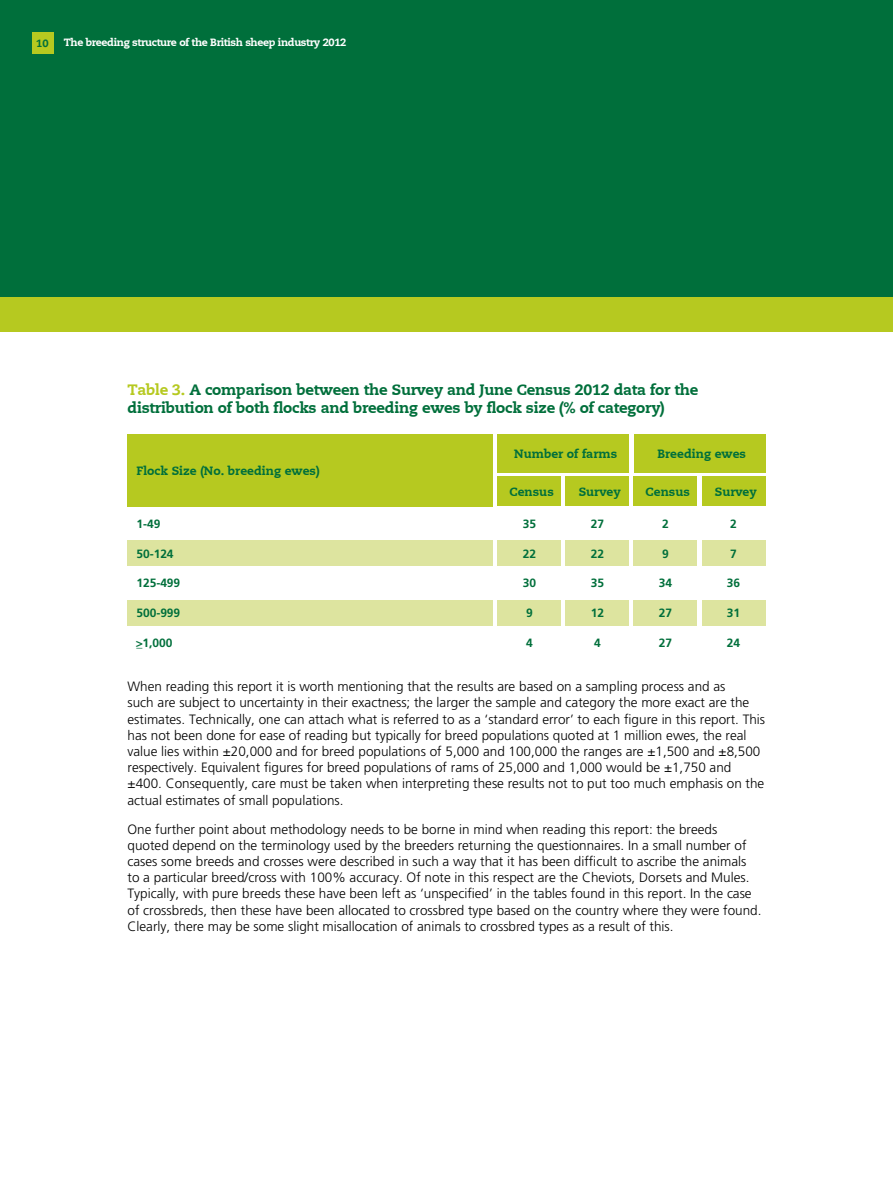
<style>
.page{position:relative;width:893px;height:1191px;background:#fff}
.page>*{position:absolute;margin:0;border:0;box-sizing:border-box;transform-origin:0 0}
.t1{font:800 15px/18px "Caecilia LT";letter-spacing:-.015em;color:#006f3b}
.t2{font:300 13.5px/16.2px "Frutiger";color:#000}
.t3{font:800 12px "Caecilia LT";color:#006f3b}
.t4{font:700 12px "Frutiger";letter-spacing:-.005em;color:#006f3b}
.t5{font:800 10.5px "Caecilia LT";letter-spacing:-.035em;color:#fff}
.t6{font:800 10.5px "Caecilia LT";color:#006f3b}
.s1{color:#b6c920}
</style>
<div class="page">
<div style="left:0;top:0;width:893px;height:302px;background:#006f3b"></div>
<div style="left:0;top:298px;width:893px;height:34px;background:#b6c920"></div>
<div style="left:32px;top:32px;width:21px;height:21px;background:#b6c920"></div>
<div style="left:634px;top:476px;width:63px;height:30px;background:#b6c920"></div>
<div style="left:702px;top:476px;width:63px;height:30px;background:#b6c920"></div>
<div style="left:128px;top:540px;width:365px;height:26px;background:#dde49f"></div>
<div style="left:634px;top:434px;width:131px;height:38px;background:#b6c920"></div>
<div style="left:634px;top:540px;width:63px;height:26px;background:#dde49f"></div>
<div style="left:702px;top:540px;width:63px;height:26px;background:#dde49f"></div>
<div style="left:497px;top:476px;width:64px;height:30px;background:#b6c920"></div>
<div style="left:566px;top:476px;width:63px;height:30px;background:#b6c920"></div>
<div style="left:497px;top:434px;width:132px;height:38px;background:#b6c920"></div>
<div style="left:128px;top:434px;width:365px;height:72px;background:#b6c920"></div>
<div style="left:497px;top:540px;width:64px;height:26px;background:#dde49f"></div>
<div style="left:566px;top:540px;width:63px;height:26px;background:#dde49f"></div>
<div style="left:128px;top:600px;width:365px;height:25px;background:#dde49f"></div>
<div style="left:634px;top:600px;width:63px;height:25px;background:#dde49f"></div>
<div style="left:702px;top:600px;width:63px;height:25px;background:#dde49f"></div>
<div style="left:497px;top:600px;width:64px;height:25px;background:#dde49f"></div>
<div style="left:566px;top:600px;width:63px;height:25px;background:#dde49f"></div>
<p class="t6" style="left:36px;top:36px;width:14px">10</p>
<p class="t5" style="left:64px;top:36px;width:284px">The breeding structure of the British sheep industry 2012</p>
<p class="t1" style="left:128px;top:380px;width:572px"><span class="s1">Table 3.</span> A comparison between the Survey and June Census 2012 data for the distribution of both flocks and breeding ewes by flock size (% of category)</p>
<p class="t3" style="left:137px;top:463px;width:185px">Flock Size (No. breeding ewes)</p>
<p class="t3" style="left:514px;top:446px;width:104px">Number of farms</p>
<p class="t3" style="left:657px;top:446px;width:90px">Breeding ewes</p>
<p class="t3" style="left:510px;top:484px;width:46px">Census</p>
<p class="t3" style="left:579px;top:484px;width:44px">Survey</p>
<p class="t4" style="left:523px;top:516px;width:15px">35</p>
<p class="t4" style="left:591px;top:516px;width:15px">27</p>
<p class="t3" style="left:646px;top:484px;width:46px">Census</p>
<p class="t3" style="left:715px;top:484px;width:44px">Survey</p>
<p class="t4" style="left:137px;top:516px;width:25px">1-49</p>
<p class="t4" style="left:662px;top:516px;width:8px">2</p>
<p class="t4" style="left:730px;top:516px;width:8px">2</p>
<p class="t4" style="left:137px;top:546px;width:39px">50-124</p>
<p class="t4" style="left:523px;top:546px;width:15px">22</p>
<p class="t4" style="left:591px;top:546px;width:15px">22</p>
<p class="t4" style="left:662px;top:546px;width:8px">9</p>
<p class="t4" style="left:730px;top:546px;width:8px">7</p>
<p class="t4" style="left:137px;top:576px;width:45px">125-499</p>
<p class="t4" style="left:659px;top:576px;width:15px">34</p>
<p class="t4" style="left:727px;top:576px;width:15px">36</p>
<p class="t4" style="left:137px;top:606px;width:45px">500-999</p>
<p class="t4" style="left:659px;top:606px;width:15px">27</p>
<p class="t4" style="left:727px;top:606px;width:15px">31</p>
<p class="t4" style="left:523px;top:576px;width:15px">30</p>
<p class="t4" style="left:591px;top:576px;width:15px">35</p>
<p class="t4" style="left:526px;top:606px;width:8px">9</p>
<p class="t4" style="left:591px;top:606px;width:15px">12</p>
<p class="t4" style="left:136px;top:635px;width:38px">&gt;_1,000</p>
<p class="t4" style="left:526px;top:635px;width:8px">4</p>
<p class="t4" style="left:594px;top:635px;width:8px">4</p>
<p class="t4" style="left:659px;top:635px;width:15px">27</p>
<p class="t4" style="left:727px;top:635px;width:15px">24</p>
<p class="t2" style="left:128px;top:678px;width:639px">When reading this report it is worth mentioning that the results are based on a sampling process and as<br>such are subject to uncertainty in their exactness; the larger the sample and category the more exact are the estimates. Technically, one can attach what is referred to as a ‘standard error’ to each figure in this report. This has not been done for ease of reading but typically for breed populations quoted at 1 million ewes, the real value lies within ±20,000 and for breed populations of 5,000 and 100,000 the ranges are ±1,500 and ±8,500 respectively. Equivalent figures for breed populations of rams of 25,000 and 1,000 would be ±1,750 and ±400. Consequently, care must be taken when interpreting these results not to put too much emphasis on the actual estimates of small populations.</p>
<p class="t2" style="left:128px;top:820px;width:635px">One further point about methodology needs to be borne in mind when reading this report: the breeds quoted depend on the terminology used by the breeders returning the questionnaires. In a small number of cases some breeds and crosses were described in such a way that it has been difficult to ascribe the animals to a particular breed/cross with 100% accuracy. Of note in this respect are the Cheviots, Dorsets and Mules.<br>Typically, with pure breeds these have been left as ‘unspecified’ in the tables found in this report. In the case of crossbreds, then these have been allocated to crossbred type based on the country where they were found.<br>Clearly, there may be some slight misallocation of animals to crossbred types as a result of this.</p>
</div>
